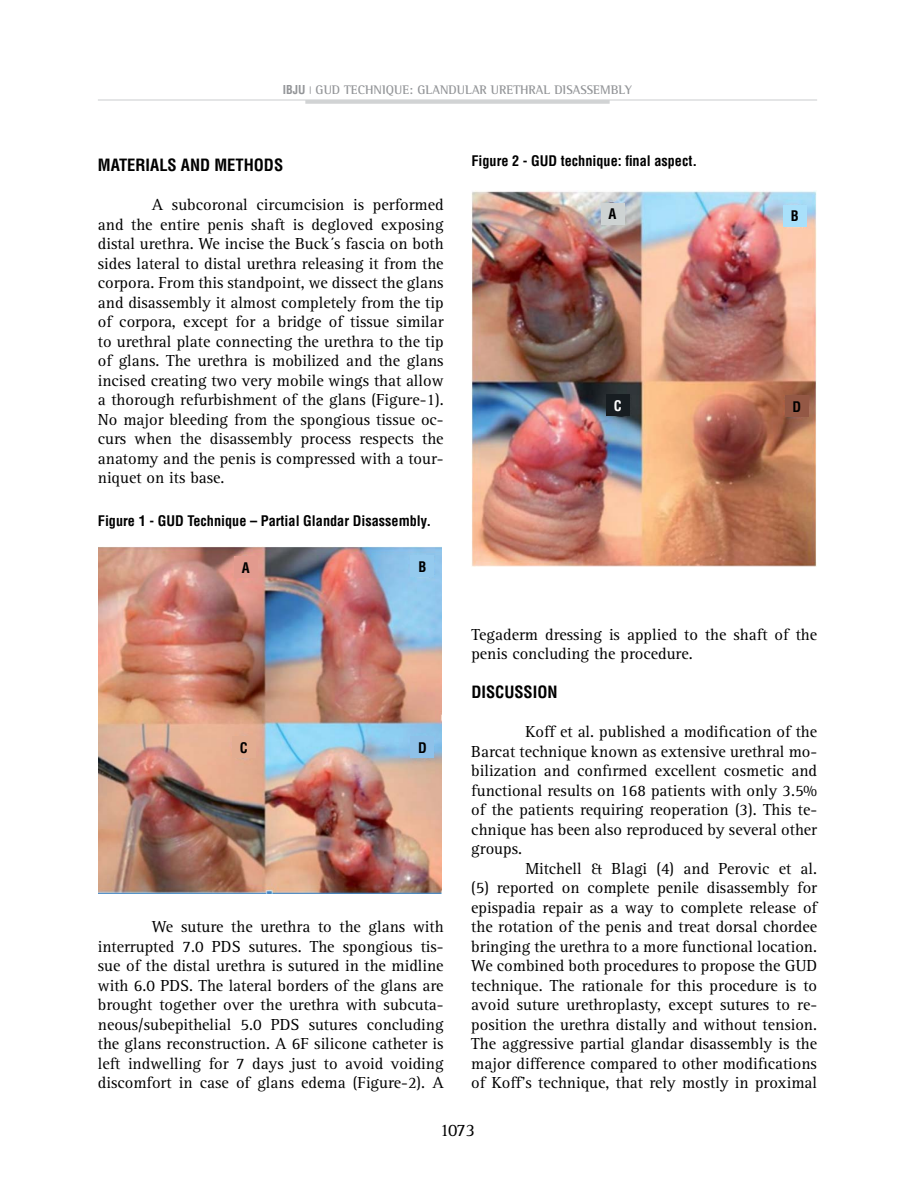
<style>
.page{position:relative;width:898px;height:1200px;background:#fff}
.page>*{position:absolute;margin:0;border:0;box-sizing:border-box;transform-origin:0 0}
.t1{font:18px "Rotis Serif";color:#000}
.t2{font:16.5px/19.5px "Rotis Serif";color:#000;text-align:justify}
.t3{font:700 condensed 16.5px "Helvetica";color:#000}
.t4{font:700 condensed 14.25px "Helvetica";color:#000}
.t5{font:700 condensed 14.25px "Helvetica";color:#fff}
.t6{font:700 12.75px "Rotis Semi Serif";color:#939598}
.s1{font-family:"Helvetica";font-stretch:condensed;font-size:12px}
</style>
<div class="page">
<hr style="left:98px;top:99px;width:718px;height:2px;background:#dcddde">
<hr style="left:305px;top:100px;width:304px;height:4px;background:#d1d3d4">
<img style="left:98px;top:546px;width:343px;height:346px">
<div style="left:234px;top:556px;width:23px;height:22px;background:#e29a8e"></div>
<div style="left:232px;top:736px;width:23px;height:22px;background:#e3ad91"></div>
<div style="left:410px;top:555px;width:24px;height:22px;background:#94caee"></div>
<div style="left:410px;top:736px;width:24px;height:22px;background:#8ec1e9"></div>
<img style="left:471px;top:191px;width:345px;height:375px">
<div style="left:600px;top:202px;width:24px;height:22px;background:#ced3d3"></div>
<div style="left:606px;top:394px;width:23px;height:22px;background:#171d21"></div>
<div style="left:782px;top:205px;width:24px;height:21px;background:#a9e0fa"></div>
<div style="left:784px;top:395px;width:24px;height:22px;background:#945845"></div>
<p class="t6" style="left:283px;top:82px;width:351px"><span class="s1">IBJU</span> <sup>|</sup> GUD TECHNIQUE: GLANDULAR URETHRAL DISASSEMBLY</p>
<p class="t3" style="left:98px;top:155px;width:187px">MATERIALS AND METHODS</p>
<p class="t2" style="left:98px;top:195px;width:347px;text-indent:54px">A subcoronal circumcision is performed and the entire penis shaft is degloved exposing distal urethra. We incise the Buck´s fascia on both sides lateral to distal urethra releasing it from the corpora. From this standpoint, we dissect the glans and disassembly it almost completely from the tip of corpora, except for a bridge of tissue similar to urethral plate connecting the urethra to the tip of glans. The urethra is mobilized and the glans incised creating two very mobile wings that allow a thorough refurbishment of the glans (Figure-1).<br>No major bleeding from the spongious tissue oc&shy;curs when the disassembly process respects the anatomy and the penis is compressed with a tour&shy;niquet on its base.</p>
<p class="t4" style="left:98px;top:512px;width:335px">Figure 1 - GUD Technique – Partial Glandar Disassembly.</p>
<p class="t4" style="left:242px;top:558px;width:9px">A</p>
<p class="t4" style="left:418px;top:557px;width:9px">B</p>
<p class="t4" style="left:471px;top:152px;width:227px">Figure 2 - GUD technique: final aspect.</p>
<p class="t4" style="left:608px;top:205px;width:9px">A</p>
<p class="t5" style="left:613px;top:397px;width:9px">C</p>
<p class="t4" style="left:790px;top:207px;width:9px">B</p>
<p class="t4" style="left:792px;top:398px;width:10px">D</p>
<p class="t4" style="left:240px;top:738px;width:9px">C</p>
<p class="t4" style="left:418px;top:738px;width:10px">D</p>
<p class="t2" style="left:98px;top:917px;width:347px;text-indent:54px">We suture the urethra to the glans with interrupted 7.0 PDS sutures. The spongious tis&shy;sue of the distal urethra is sutured in the midline with 6.0 PDS. The lateral borders of the glans are brought together over the urethra with subcuta&shy;neous/subepithelial 5.0 PDS sutures concluding the glans reconstruction. A 6F silicone catheter is left indwelling for 7 days just to avoid voiding discomfort in case of glans edema (Figure-2). A</p>
<p class="t2" style="left:471px;top:624px;width:347px">Tegaderm dressing is applied to the shaft of the penis concluding the procedure.</p>
<p class="t3" style="left:471px;top:681px;width:88px">DISCUSSION</p>
<p class="t2" style="left:471px;top:722px;width:347px;text-indent:54px">Koff et al. published a modification of the Barcat technique known as extensive urethral mo&shy;bilization and confirmed excellent cosmetic and functional results on 168 patients with only 3.5% of the patients requiring reoperation (3). This te&shy;chnique has been also reproduced by several other groups.</p>
<p class="t2" style="left:471px;top:858px;width:347px;text-indent:54px">Mitchell &amp; Blagi (4) and Perovic et al. (5) reported on complete penile disassembly for epispadia repair as a way to complete release of the rotation of the penis and treat dorsal chordee bringing the urethra to a more functional location.<br>We combined both procedures to propose the GUD technique. The rationale for this procedure is to avoid suture urethroplasty, except sutures to re&shy;position the urethra distally and without tension.<br>The aggressive partial glandar disassembly is the major difference compared to other modifications of Koff’s technique, that rely mostly in proximal</p>
<p class="t1" style="left:439px;top:1119px;width:37px">1073</p>
</div>
